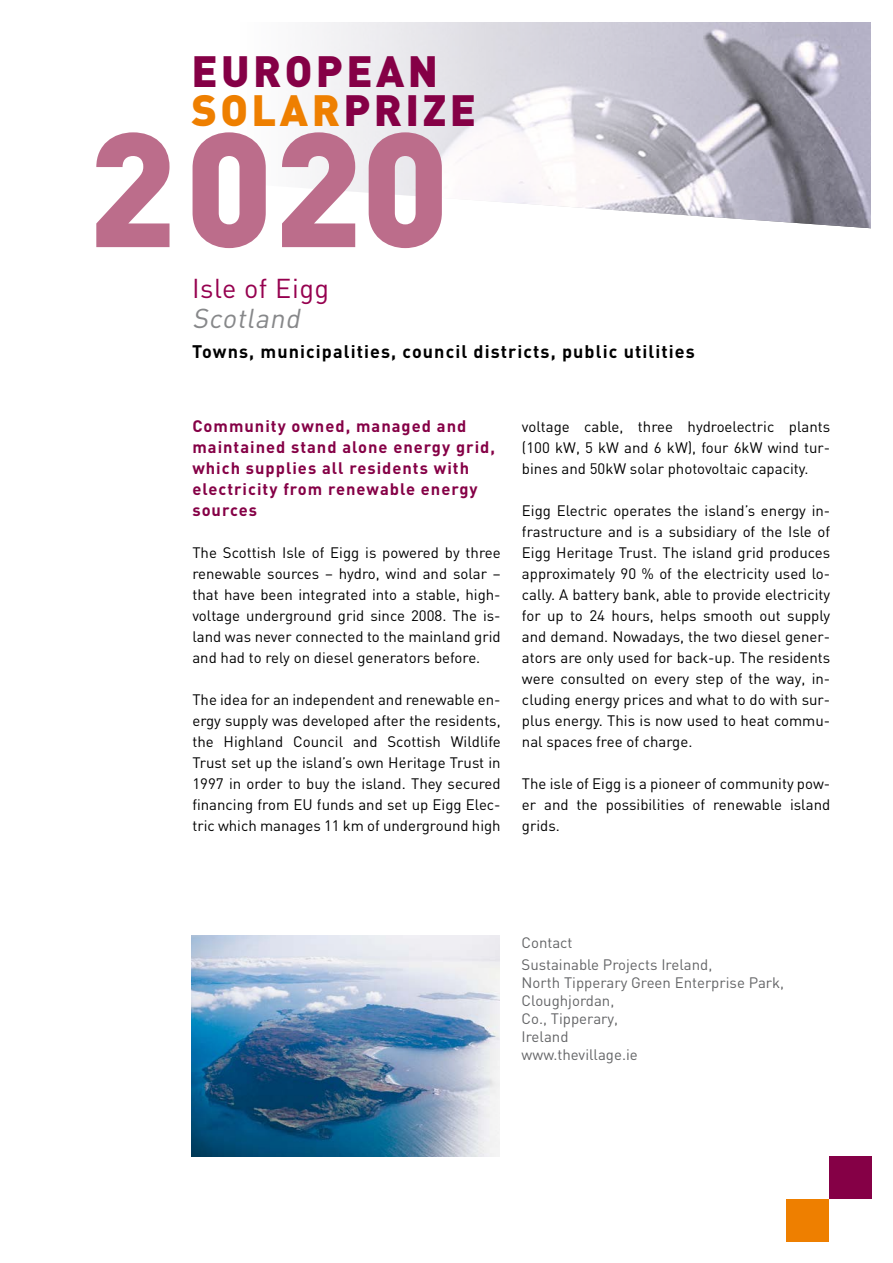
<style>
.page{position:relative;width:893px;height:1263px;background:#fff}
.page>*{position:absolute;margin:0;border:0;box-sizing:border-box;transform-origin:0 0}
.t1{font:900 159.75px "DIN";color:#bc6d8b}
.t2{font:900 43.2px/38.5px "DIN";letter-spacing:.08em;color:#850046}
.t3{font:27px "DIN";color:#96004f}
.t4{font:italic 27px "DIN";color:#87888a}
.t5{font:700 18px "DIN";letter-spacing:.06em;color:#000}
.t6{font:700 16.5px/21px "DIN";letter-spacing:.06em;color:#850046}
.t7{font:15px/21px "DIN";color:#000;text-align:justify}
.t8{font:15px/18px "DIN";color:#646567}
.s1{color:#ee7f00}
</style>
<div class="page">
<img style="left:312px;top:22px;width:559px;height:207px">
<div style="left:787px;top:1199px;width:42px;height:43px;background:#ee7f00"></div>
<div style="left:829px;top:1157px;width:43px;height:42px;background:#850046"></div>
<img style="left:191px;top:935px;width:309px;height:222px">
<h2 class="t2" style="left:191px;top:50px;width:93px">EUROPEA</h2>
<h2 class="t2" style="left:191px;top:50px;width:286px;text-indent:217px">N<br><span class="s1">SOLAR</span>PRIZE</h2>
<h1 class="t1" style="left:88px;top:82px;width:363px">2020</h1>
<h3 class="t3" style="left:192px;top:272px;width:139px">Isle of Eigg</h3>
<h3 class="t4" style="left:192px;top:302px;width:115px">Scotland</h3>
<p class="t5" style="left:192px;top:340px;width:504px">Towns, municipalities, council districts, public utilities</p>
<p class="t6" style="left:192px;top:415px;width:304px">Community owned, managed and maintained stand alone energy grid, which supplies all residents with electricity from renewable energy sources</p>
<p class="t7" style="left:192px;top:542px;width:310px">The Scottish Isle of Eigg is powered by three renewable sources – hydro, wind and solar – that have been integrated into a stable, high&shy;voltage underground grid since 2008. The is&shy;land was never connected to the mainland grid and had to rely on diesel generators before.</p>
<p class="t7" style="left:192px;top:689px;width:310px">The idea for an independent and renewable en&shy;ergy supply was developed after the residents, the H ighland Council and Scottish Wildlife Trust set up the island’s own H eritage Trust in 1997 in order to buy the island. They secured financing from EU funds and set up Eigg Elec&shy;tric which manages 11 km of underground high</p>
<p class="t7" style="left:522px;top:416px;width:310px">voltage cable, three hydroelectric plants (100 kW, 5 kW and 6 kW), four 6kW wind tur&shy;bines and 50kW solar photovoltaic capacity.</p>
<p class="t7" style="left:522px;top:500px;width:310px">Eigg Electric operates the island’s energy in&shy;frastructure and is a subsidiary of the Isle of Eigg Heritage Trust. The island grid produces approximately 90 % of the electricity used lo&shy;cally. A battery bank, able to provide electricity for up to 24 hours, helps smooth out supply and demand. Nowadays, the two diesel gener&shy;ators are only used for back-up. The residents were consulted on every step of the way, in&shy;cluding energy prices and what to do with sur&shy;plus energy. This is now used to heat commu&shy;nal spaces free of charge.</p>
<p class="t7" style="left:522px;top:773px;width:310px">The isle of Eigg is a pioneer of community pow&shy;er and the possibilities of renewable island grids.</p>
<p class="t8" style="left:522px;top:931px;width:192px;line-height:22.2px">Contact<br>Sustainable Projects I reland,</p>
<p class="t8" style="left:522px;top:973px;width:264px">N orth Tipperary Green Enterprise Park,<br>Cloughjordan,<br>Co., Tipperary,<br>I reland<br>www.thevillage.ie</p>
</div>
